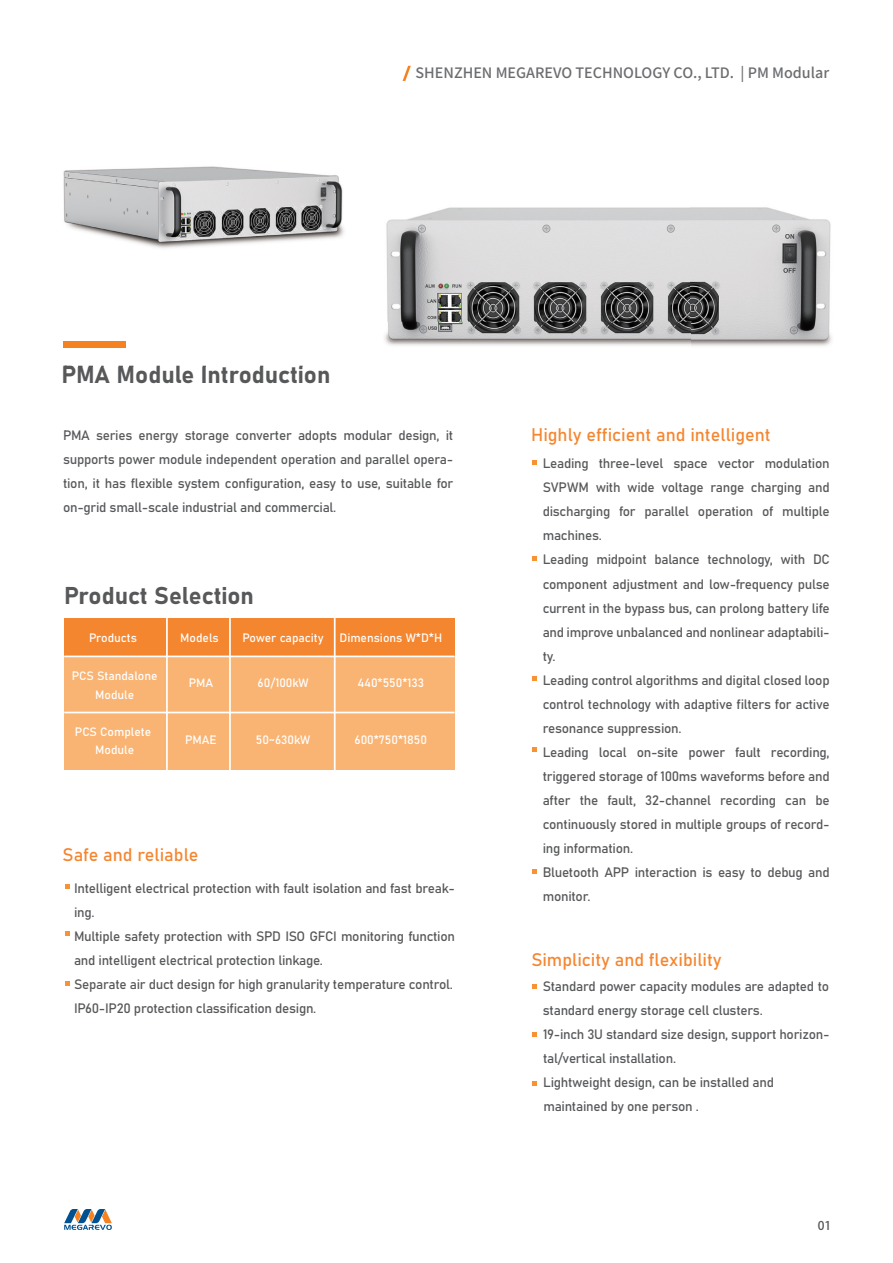
<style>
.page{position:relative;width:893px;height:1263px;background:#fff}
.page>*{position:absolute;margin:0;border:0;box-sizing:border-box;transform-origin:0 0}
.t1{font:24px "Bahnschrift 700 100";color:#57585a}
.t2{font:18px "Bahnschrift 400 100";color:#f58630}
.t3{font:500 14.4px "Source Han Sans CN";color:#6c6d70}
.t4{font:13.5px/24px "Bahnschrift 400 100";letter-spacing:-.02em;color:#57585a}
.t5{font:12px/18.5px "Bahnschrift 400 100";color:#fff;text-align:center}
.t6{font:12px "Source Han Sans CN Light G Bpc EUC H";color:#57585a}
</style>
<div class="page">
<svg style="left:64px;top:1209px;width:48px;height:21px"></svg>
<svg style="left:532px;top:460px;width:5px;height:5px"></svg>
<svg style="left:532px;top:556px;width:5px;height:5px"></svg>
<svg style="left:532px;top:676px;width:5px;height:5px"></svg>
<svg style="left:532px;top:984px;width:5px;height:5px"></svg>
<svg style="left:65px;top:884px;width:5px;height:5px"></svg>
<svg style="left:65px;top:931px;width:5px;height:5px"></svg>
<svg style="left:65px;top:981px;width:5px;height:4px"></svg>
<svg style="left:532px;top:1032px;width:5px;height:5px"></svg>
<svg style="left:532px;top:1081px;width:5px;height:5px"></svg>
<div style="left:64px;top:618px;width:390px;height:38px;background:#f58630"></div>
<div style="left:64px;top:656px;width:390px;height:114px;background:#f9b473"></div>
<hr style="left:64px;top:712px;width:390px;height:1px;background:#fff">
<hr style="left:64px;top:655px;width:390px;height:2px;background:#fff">
<hr style="left:166px;top:618px;width:2px;height:152px;background:#fff">
<hr style="left:229px;top:618px;width:2px;height:152px;background:#fff">
<hr style="left:334px;top:618px;width:2px;height:152px;background:#fff">
<svg style="left:532px;top:747px;width:5px;height:5px"></svg>
<svg style="left:532px;top:869px;width:5px;height:4px"></svg>
<img style="left:63px;top:166px;width:769px;height:200px">
<img style="left:64px;top:341px;width:61px;height:6px">
<img style="left:63px;top:366px;width:240px;height:1px">
<svg style="left:403px;top:66px;width:8px;height:15px"></svg>
<p class="t3" style="left:416px;top:64px;width:415px">SHENZHEN MEGAREVO TECHNOLOGY CO., LTD. | PM Modular</p>
<h1 class="t1" style="left:61px;top:356px;width:270px">PMA Module Introduction</h1>
<p class="t4" style="left:63px;top:422px;width:392px;text-align:justify">PMA series energy storage converter adopts modular design, it supports power module independent operation and parallel opera&shy;tion, it has flexible system configuration, easy to use, suitable for on-grid small-scale industrial and commercial.</p>
<h1 class="t1" style="left:64px;top:577px;width:191px">Product Selection</h1>
<p class="t5" style="left:89px;top:628px;width:49px">Products</p>
<p class="t5" style="left:180px;top:628px;width:40px">Models</p>
<p class="t5" style="left:242px;top:628px;width:83px">Power capacity</p>
<p class="t5" style="left:339px;top:628px;width:104px">Dimensions W*D*H</p>
<p class="t5" style="left:189px;top:673px;width:26px">PMA</p>
<p class="t5" style="left:258px;top:673px;width:52px">60/100kW</p>
<p class="t5" style="left:357px;top:673px;width:68px">440*550*133</p>
<p class="t5" style="left:72px;top:666px;width:87px">PCS Standalone<br>Module</p>
<p class="t5" style="left:75px;top:722px;width:78px">PCS Complete<br>Module</p>
<p class="t5" style="left:185px;top:729px;width:33px">PMAE</p>
<p class="t5" style="left:256px;top:729px;width:56px">50~630kW</p>
<p class="t5" style="left:355px;top:729px;width:74px">600*750*1850</p>
<h2 class="t2" style="left:63px;top:841px;width:137px">Safe and reliable</h2>
<p class="t4" style="left:74px;top:875px;width:383px">Intelligent electrical protection with fault isolation and fast break&shy;ing.<br>Multiple safety protection with SPD ISO GFCI monitoring function and intelligent electrical protection linkage.<br>Separate air duct design for high granularity temperature control.<br>IP60-IP20 protection classification design.</p>
<h2 class="t2" style="left:531px;top:421px;width:241px">Highly efficient and intelligent</h2>
<p class="t4" style="left:543px;top:451px;width:288px">Leading three-level space vector modulation SVPWM with wide voltage range charging and discharging for parallel operation of multiple machines.<br>Leading midpoint balance technology, with DC component adjustment and low-frequency pulse current in the bypass bus, can prolong battery life and improve unbalanced and nonlinear adaptabili&shy;ty.<br>Leading control algorithms and digital closed loop control technology with adaptive filters for active resonance suppression.<br>Leading local on-site power fault recording, triggered storage of 100ms waveforms before and after the fault, 32-channel recording can be continuously stored in multiple groups of record&shy;ing information.<br>Bluetooth APP interaction is easy to debug and monitor.</p>
<h2 class="t2" style="left:531px;top:946px;width:192px">Simplicity and flexibility</h2>
<p class="t4" style="left:543px;top:973px;width:288px">Standard power capacity modules are adapted to standard energy storage cell clusters.<br>19-inch 3U standard size design, support horizon&shy;tal/vertical installation.<br>Lightweight design, can be installed and maintained by one person .</p>
<p class="t6" style="left:818px;top:1218px;width:15px">01</p>
</div>
